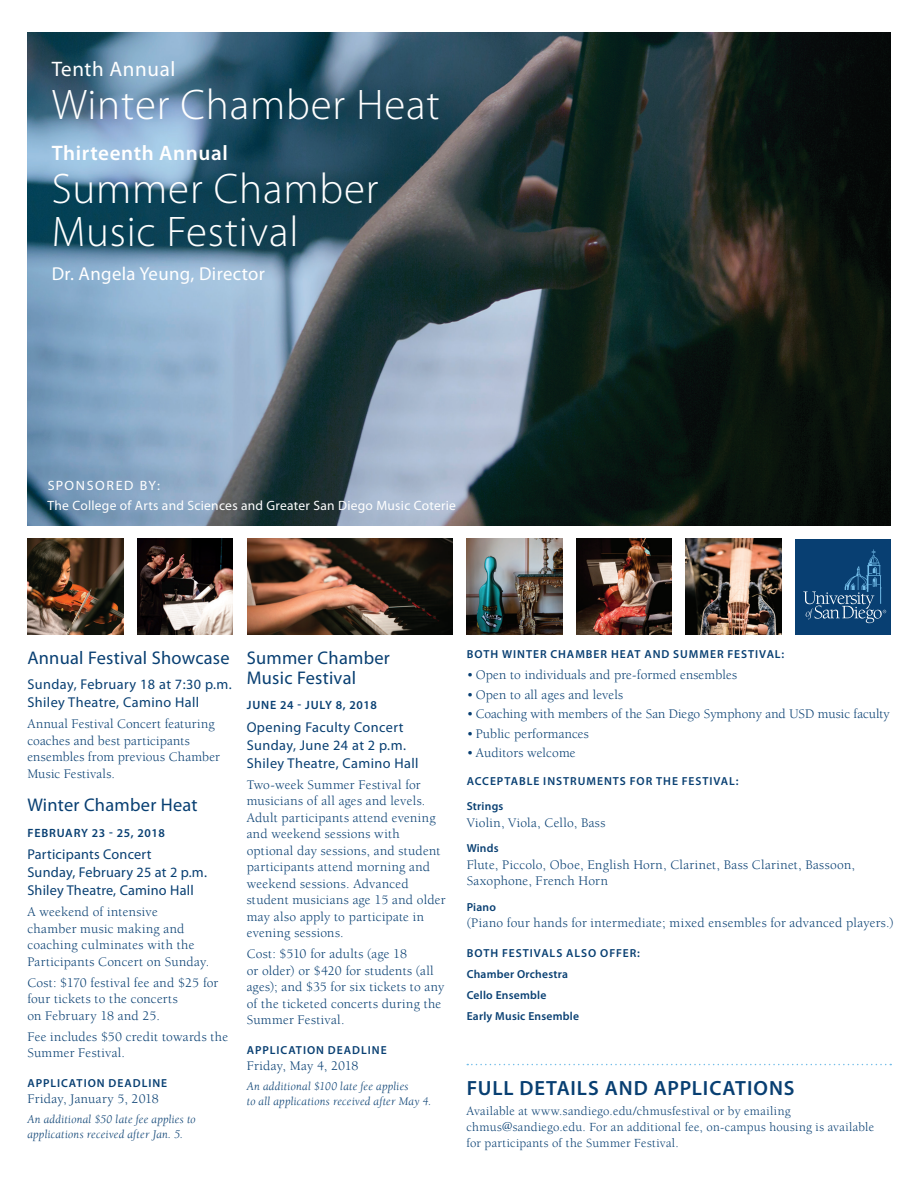
<style>
.page{position:relative;width:918px;height:1188px;background:#fff}
.page>*{position:absolute;margin:0;border:0;box-sizing:border-box;transform-origin:0 0}
.t1{font:300 43.05px/43px "Myriad Pro";letter-spacing:.02em;color:#fff}
.t2{font:600 21px "Myriad Pro";letter-spacing:.03em;color:#fff}
.t3{font:21px "Myriad Pro";letter-spacing:.03em;color:#fff}
.t4{font:600 20.7px "Myriad Pro";letter-spacing:.045em;color:#083f72}
.t5{font:18.75px "Myriad Pro";letter-spacing:.02em;color:#fff}
.t6{font:18.3px/20.2px "Myriad Pro";letter-spacing:.015em;color:#083f72}
.t7{font:14.25px/18px "Myriad Pro";letter-spacing:.03em;color:#083f72}
.t8{font:13.5px/16.5px "Berkeley Std";letter-spacing:.015em;color:#083f72}
.t9{font:13.5px/19.5px "Myriad Pro";letter-spacing:.02em;color:#fff;scale:1.04 1}
.t10{font:12.75px/15.8px "Berkeley Std";letter-spacing:.025em;color:#083f72}
.t11{font:italic 12px/15px "Berkeley Std";letter-spacing:.02em;color:#083f72}
.t12{font:600 12px "Myriad Pro";letter-spacing:.05em;color:#083f72}
.t13{font:600 11.7px/25.5px "Myriad Pro";letter-spacing:.075em;color:#083f72}
.t14{font:600 11.7px/21px "Myriad Pro";letter-spacing:.02em;color:#083f72}
</style>
<div class="page">
<svg style="left:467px;top:1064px;width:424px;height:1px"></svg>
<img style="left:27px;top:32px;width:864px;height:493px">
<div style="left:796px;top:539px;width:95px;height:95px;background:#083f72"></div>
<svg style="left:803px;top:549px;width:83px;height:74px"></svg>
<img style="left:686px;top:539px;width:96px;height:95px">
<img style="left:576px;top:539px;width:96px;height:95px">
<img style="left:247px;top:539px;width:206px;height:95px">
<img style="left:27px;top:539px;width:96px;height:95px">
<img style="left:467px;top:539px;width:95px;height:95px">
<img style="left:137px;top:539px;width:96px;height:95px">
<h2 class="t3" style="left:52px;top:56px;width:125px">Tenth Annual</h2>
<h1 class="t1" style="left:52px;top:84px;width:390px">Winter Chamber Heat</h1>
<h2 class="t2" style="left:52px;top:139px;width:178px">Thirteenth Annual</h2>
<h1 class="t1" style="left:52px;top:167px;width:328px">Summer Chamber<br>Music Festival</h1>
<h3 class="t5" style="left:52px;top:262px;width:215px">Dr. Angela Yeung, Director</h3>
<p class="t9" style="left:48px;top:476px;width:394px">SPONSORED BY:<br>The College of Arts and Sciences and Greater San Diego Music Coterie</p>
<h3 class="t6" style="left:27px;top:647px;width:204px">Annual Festival Showcase</h3>
<p class="t7" style="left:27px;top:675px;width:206px">Sunday, February 18 at 7:30 p.m.<br>Shiley Theatre, Camino Hall</p>
<p class="t8" style="left:27px;top:716px;width:194px">Annual Festival Concert featuring coaches and best participants ensembles from previous Chamber<br>Music Festivals.</p>
<h3 class="t6" style="left:27px;top:795px;width:172px">Winter Chamber Heat</h3>
<p class="t12" style="left:27px;top:825px;width:139px">FEBRUARY 23 - 25, 2018</p>
<p class="t7" style="left:27px;top:845px;width:181px">Participants Concert<br>Sunday, February 25 at 2 p.m.<br>Shiley Theatre, Camino Hall</p>
<p class="t8" style="left:27px;top:904px;width:183px">A weekend of intensive chamber music making and coaching culminates with the<br>Participants Concert on Sunday.</p>
<p class="t8" style="left:27px;top:975px;width:192px">Cost: $170 festival fee and $25 for four tickets to the concerts<br>on February 18 and 25.</p>
<p class="t8" style="left:27px;top:1029px;width:202px">Fee includes $50 credit towards the<br>Summer Festival.</p>
<p class="t13" style="left:27px;top:1070px;width:141px">APPLICATION DEADLINE</p>
<p class="t8" style="left:27px;top:1091px;width:133px">Friday, January 5, 2018</p>
<p class="t11" style="left:27px;top:1112px;width:170px">An additional $50 late fee applies to applications received after Jan. 5.</p>
<h3 class="t6" style="left:247px;top:647px;width:145px">Summer Chamber<br>Music Festival</h3>
<p class="t12" style="left:247px;top:698px;width:132px">JUNE 24 - JULY 8, 2018</p>
<p class="t7" style="left:247px;top:718px;width:173px">Opening Faculty Concert<br>Sunday, June 24 at 2 p.m.<br>Shiley Theatre, Camino Hall</p>
<p class="t8" style="left:247px;top:777px;width:200px">Two-week Summer Festival for musicians of all ages and levels.<br>Adult participants attend evening and weekend sessions with optional day sessions, and student participants attend morning and weekend sessions. Advanced student musicians age 15 and older may also apply to participate in evening sessions.</p>
<p class="t8" style="left:247px;top:946px;width:199px">Cost: $510 for adults (age 18<br>or older) or $420 for students (all ages); and $35 for six tickets to any of the ticketed concerts during the<br>Summer Festival.</p>
<p class="t13" style="left:247px;top:1037px;width:141px">APPLICATION DEADLINE</p>
<p class="t8" style="left:247px;top:1058px;width:113px">Friday, May 4, 2018</p>
<p class="t11" style="left:247px;top:1079px;width:186px">An additional $100 late fee applies<br>to all applications received after May 4.</p>
<p class="t13" style="left:467px;top:641px;width:319px">BOTH WINTER CHAMBER HEAT AND SUMMER FESTIVAL:</p>
<p class="t8" style="left:467px;top:667px;width:272px">• Open to individuals and pre-formed ensembles</p>
<p class="t8" style="left:467px;top:686px;width:158px">• Open to all ages and levels</p>
<p class="t8" style="left:467px;top:706px;width:425px">• Coaching with members of the San Diego Symphony and USD music faculty</p>
<p class="t8" style="left:467px;top:725px;width:124px">• Public performances</p>
<p class="t8" style="left:467px;top:745px;width:111px">• Auditors welcome</p>
<p class="t13" style="left:467px;top:768px;width:273px">ACCEPTABLE INSTRUMENTS FOR THE FESTIVAL:<br>Strings</p>
<p class="t8" style="left:467px;top:815px;width:140px">Violin, Viola, Cello, Bass</p>
<p class="t13" style="left:467px;top:835px;width:34px">Winds</p>
<p class="t8" style="left:467px;top:857px;width:390px">Flute, Piccolo, Oboe, English Horn, Clarinet, Bass Clarinet, Bassoon,<br>Saxophone, French Horn</p>
<p class="t13" style="left:467px;top:894px;width:31px">Piano</p>
<p class="t8" style="left:467px;top:915px;width:428px">(Piano four hands for intermediate; mixed ensembles for advanced players.)</p>
<p class="t14" style="left:467px;top:942px;width:175px">BOTH FESTIVALS ALSO OFFER:<br>Chamber Orchestra<br>Cello Ensemble<br>Early Music Ensemble</p>
<h3 class="t4" style="left:467px;top:1075px;width:329px">FULL DETAILS AND APPLICATIONS</h3>
<p class="t10" style="left:467px;top:1104px;width:409px">Available at www.sandiego.edu/chmusfestival or by emailing chmus@sandiego.edu. For an additional fee, on-campus housing is available for participants of the Summer Festival.</p>
</div>
